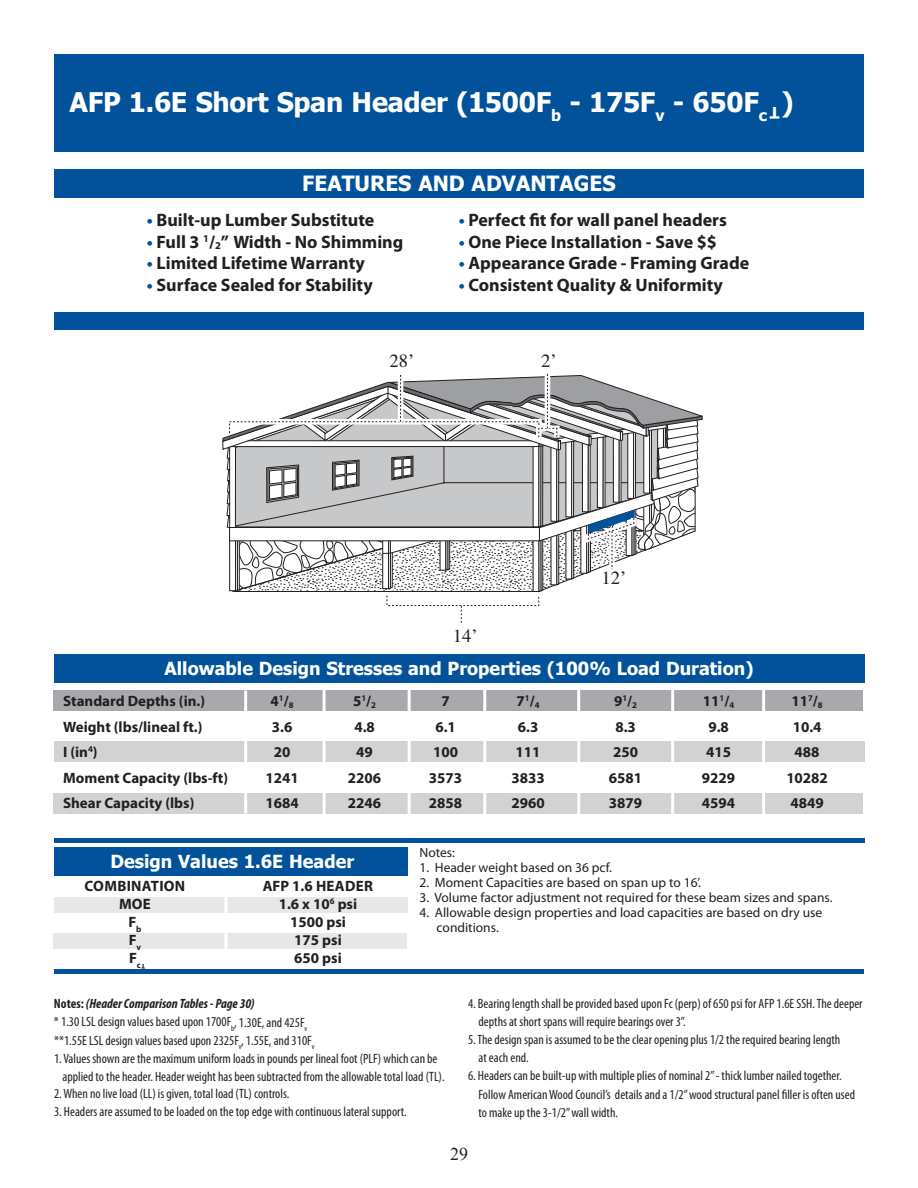
<style>
.page{position:relative;width:918px;height:1188px;background:#fff}
.page>*{position:absolute;margin:0;border:0;box-sizing:border-box;transform-origin:0 0}
.t1{font:700 27px "Tahoma";letter-spacing:-.01em;color:#fff}
.t2{font:700 21px "Tahoma";color:#fff}
.t3{font:18.75px "Times";color:#231f20}
.t4{font:700 18px "Myriad Pro";color:#231f20}
.t5{font:700 18px "Tahoma";color:#fff}
.t6{font:18px "Times New Roman";color:#231f20}
.t7{font:700 15.75px "Tahoma";color:#fff}
.t8{font:700 15px "Myriad Pro";color:#231f20}
.t9{font:700 15px "Myriad Pro";letter-spacing:.02em;color:#231f20}
.t10{font:condensed 13.5px/18px "Myriad Pro";color:#231f20}
.t11{font:13.5px "Myriad Pro";color:#231f20}
.t12{font:italic 700 condensed 13.5px "Myriad Pro";color:#231f20}
.t13{font:700 6.15px "Tahoma";color:#231f20}
.s1{color:#01529a}
.s2{font-style:normal}
</style>
<div class="page">
<div style="left:54px;top:897px;width:354px;height:16px;background:#e6e7e9"></div>
<div style="left:53px;top:933px;width:354px;height:16px;background:#e6e7e9"></div>
<div style="left:54px;top:54px;width:810px;height:97px;background:#01529a"></div>
<div style="left:54px;top:169px;width:810px;height:29px;background:#01529a"></div>
<div style="left:54px;top:847px;width:354px;height:29px;background:#01529a"></div>
<div style="left:54px;top:313px;width:810px;height:17px;background:#01529a"></div>
<div style="left:54px;top:838px;width:810px;height:5px;background:#01529a"></div>
<div style="left:54px;top:969px;width:809px;height:5px;background:#01529a"></div>
<hr style="left:224px;top:880px;width:3px;height:88px;background:#fff">
<div style="left:53px;top:690px;width:810px;height:21px;background:#a8a9ad"></div>
<div style="left:54px;top:654px;width:810px;height:29px;background:#01529a"></div>
<div style="left:54px;top:742px;width:810px;height:20px;background:#d1d2d4"></div>
<div style="left:53px;top:793px;width:810px;height:20px;background:#d1d2d4"></div>
<hr style="left:244px;top:690px;width:3px;height:123px;background:#fff">
<hr style="left:323px;top:688px;width:3px;height:134px;background:#fff">
<hr style="left:408px;top:688px;width:3px;height:134px;background:#fff">
<hr style="left:483px;top:688px;width:3px;height:134px;background:#fff">
<hr style="left:577px;top:688px;width:3px;height:134px;background:#fff">
<hr style="left:671px;top:688px;width:3px;height:134px;background:#fff">
<hr style="left:762px;top:687px;width:3px;height:135px;background:#fff">
<svg style="left:223px;top:374px;width:479px;height:218px"></svg>
<svg style="left:461px;top:606px;width:1px;height:17px"></svg>
<p class="t1" style="left:69px;top:83px;width:699px">AFP 1.6E Short Span Header (1500F<sub>b</sub> - 175F<sub>v</sub> - 650F<sub>c</sub></p>
<p class="t1" style="left:782px;top:83px;width:14px">)</p>
<p class="t7" style="left:779px;top:123px;width:11px;rotate:-180deg">T</p>
<p class="t2" style="left:302px;top:168px;width:315px">FEATURES AND ADVANTAGES</p>
<p class="t4" style="left:147px;top:208px;width:229px"><span class="s1">•</span> Built-up Lumber Substitute</p>
<p class="t4" style="left:147px;top:230px;width:258px"><span class="s1">•</span> Full 3 <sup>1</sup>/<sub>2</sub>” Width - No Shimming</p>
<p class="t4" style="left:147px;top:252px;width:219px"><span class="s1">•</span> Limited Lifetime Warranty</p>
<p class="t4" style="left:147px;top:273px;width:227px"><span class="s1">•</span> Surface Sealed for Stability</p>
<p class="t4" style="left:459px;top:208px;width:270px"><span class="s1">•</span> Perfect fit for wall panel headers</p>
<p class="t4" style="left:459px;top:230px;width:260px"><span class="s1">•</span> One Piece Installation - Save $$</p>
<p class="t4" style="left:459px;top:252px;width:292px"><span class="s1">•</span> Appearance Grade - Framing Grade</p>
<p class="t4" style="left:459px;top:273px;width:266px"><span class="s1">•</span> Consistent Quality &amp; Uniformity</p>
<p class="t3" style="left:390px;top:344px;width:26px">28’</p>
<p class="t3" style="left:541px;top:344px;width:17px">2’</p>
<p class="t3" style="left:453px;top:618px;width:26px">14’</p>
<p class="t3" style="left:601px;top:560px;width:26px">12’</p>
<p class="t5" style="left:164px;top:656px;width:591px">Allowable Design Stresses and Properties (100% Load Duration)</p>
<p class="t8" style="left:63px;top:691px;width:144px">Standard Depths (in.)</p>
<p class="t8" style="left:271px;top:691px;width:25px">4<sup>1</sup>/<sub>8</sub></p>
<p class="t8" style="left:353px;top:691px;width:24px">5<sup>1</sup>/<sub>2</sub></p>
<p class="t8" style="left:441px;top:691px;width:10px">7</p>
<p class="t8" style="left:517px;top:691px;width:24px">7<sup>1</sup>/<sub>4</sub></p>
<p class="t8" style="left:614px;top:691px;width:24px">9<sup>1</sup>/<sub>2</sub></p>
<p class="t8" style="left:703px;top:691px;width:33px">11<sup>1</sup>/<sub>4</sub></p>
<p class="t8" style="left:791px;top:691px;width:33px">11<sup>7</sup>/<sub>8</sub></p>
<p class="t8" style="left:63px;top:717px;width:141px">Weight (lbs/lineal ft.)</p>
<p class="t8" style="left:272px;top:717px;width:22px">3.6</p>
<p class="t8" style="left:354px;top:717px;width:22px">4.8</p>
<p class="t8" style="left:435px;top:717px;width:22px">6.1</p>
<p class="t8" style="left:518px;top:717px;width:22px">6.3</p>
<p class="t8" style="left:615px;top:717px;width:22px">8.3</p>
<p class="t8" style="left:708px;top:717px;width:22px">9.8</p>
<p class="t8" style="left:793px;top:717px;width:30px">10.4</p>
<p class="t8" style="left:63px;top:742px;width:36px">I (in<sup>4</sup>)</p>
<p class="t8" style="left:274px;top:742px;width:18px">20</p>
<p class="t8" style="left:356px;top:742px;width:18px">49</p>
<p class="t8" style="left:433px;top:742px;width:26px">100</p>
<p class="t8" style="left:516px;top:742px;width:26px">111</p>
<p class="t8" style="left:613px;top:742px;width:26px">250</p>
<p class="t8" style="left:706px;top:742px;width:26px">415</p>
<p class="t8" style="left:795px;top:742px;width:26px">488</p>
<p class="t8" style="left:63px;top:768px;width:167px">Moment Capacity (lbs-ft)</p>
<p class="t8" style="left:265px;top:768px;width:35px">1241</p>
<p class="t8" style="left:348px;top:768px;width:35px">2206</p>
<p class="t8" style="left:429px;top:768px;width:35px">3573</p>
<p class="t8" style="left:511px;top:768px;width:35px">3833</p>
<p class="t8" style="left:609px;top:768px;width:35px">6581</p>
<p class="t8" style="left:702px;top:768px;width:35px">9229</p>
<p class="t8" style="left:786px;top:768px;width:43px">10282</p>
<p class="t8" style="left:63px;top:793px;width:133px">Shear Capacity (lbs)</p>
<p class="t8" style="left:265px;top:793px;width:35px">1684</p>
<p class="t8" style="left:348px;top:793px;width:35px">2246</p>
<p class="t8" style="left:429px;top:793px;width:35px">2858</p>
<p class="t8" style="left:511px;top:793px;width:35px">2960</p>
<p class="t8" style="left:609px;top:793px;width:35px">3879</p>
<p class="t8" style="left:702px;top:793px;width:35px">4594</p>
<p class="t8" style="left:790px;top:793px;width:35px">4849</p>
<p class="t5" style="left:110px;top:848px;width:245px">Design Values 1.6E Header</p>
<p class="t9" style="left:85px;top:876px;width:102px">COMBINATION</p>
<p class="t9" style="left:263px;top:876px;width:112px">AFP 1.6 HEADER</p>
<p class="t8" style="left:119px;top:894px;width:33px">MOE</p>
<p class="t8" style="left:279px;top:894px;width:80px">1.6 x 10<sup>6</sup> psi</p>
<p class="t8" style="left:129px;top:912px;width:14px">F<sub>b</sub></p>
<p class="t8" style="left:290px;top:912px;width:57px">1500 psi</p>
<p class="t8" style="left:129px;top:930px;width:14px">F<sub>v</sub></p>
<p class="t8" style="left:294px;top:930px;width:49px">175 psi</p>
<p class="t8" style="left:129px;top:948px;width:13px">F<sub>c</sub></p>
<p class="t8" style="left:294px;top:948px;width:49px">650 psi</p>
<p class="t13" style="left:145px;top:970px;width:5px;rotate:-180deg">T</p>
<p class="t11" style="left:419px;top:845px;width:37px">Notes:</p>
<p class="t11" style="left:419px;top:860px;width:194px">1. Header weight based on 36 pcf.</p>
<p class="t11" style="left:419px;top:875px;width:283px">2. Moment Capacities are based on span up to 16’.</p>
<p class="t11" style="left:419px;top:890px;width:415px">3. Volume factor adjustment not required for these beam sizes and spans.</p>
<p class="t11" style="left:419px;top:905px;width:404px">4. Allowable design properties and load capacities are based on dry use</p>
<p class="t11" style="left:437px;top:920px;width:64px">conditions.</p>
<p class="t12" style="left:54px;top:996px;width:202px"><span class="s2">Notes:</span> (Header Comparison Tables - Page 30)</p>
<p class="t10" style="left:54px;top:1013px;width:255px">* 1.30 LSL design values based upon 1700F<sub>b</sub>, 1.30E, and 425F<sub>v</sub></p>
<p class="t10" style="left:54px;top:1031px;width:262px">**1.55E LSL design values based upon 2325F<sub>v</sub>, 1.55E, and 310F<sub>v</sub></p>
<p class="t10" style="left:54px;top:1049px;width:385px">1. Values shown are the maximum uniform loads in pounds per lineal foot (PLF) which can be</p>
<p class="t10" style="left:62px;top:1067px;width:384px">applied to the header. Header weight has been subtracted from the allowable total load (TL).</p>
<p class="t10" style="left:54px;top:1085px;width:237px">2. When no live load (LL) is given, total load (TL) controls.</p>
<p class="t10" style="left:54px;top:1103px;width:354px">3. Headers are assumed to be loaded on the top edge with continuous lateral support.</p>
<p class="t10" style="left:468px;top:995px;width:396px">4. Bearing length shall be provided based upon Fc (perp) of 650 psi for AFP 1.6E SSH. The deeper</p>
<p class="t10" style="left:479px;top:1013px;width:209px">depths at short spans will require bearings over 3”.</p>
<p class="t10" style="left:468px;top:1031px;width:374px">5. The design span is assumed to be the clear opening plus 1/2 the required bearing length</p>
<p class="t10" style="left:479px;top:1049px;width:52px">at each end.</p>
<p class="t10" style="left:468px;top:1067px;width:375px">6. Headers can be built-up with multiple plies of nominal 2” - thick lumber nailed together.</p>
<p class="t10" style="left:479px;top:1085px;width:378px">Follow American Wood Council’s details and a 1/2” wood structural panel filler is often used to make up the 3-1/2” wall width.</p>
<p class="t6" style="left:450px;top:1142px;width:19px">29</p>
</div>
